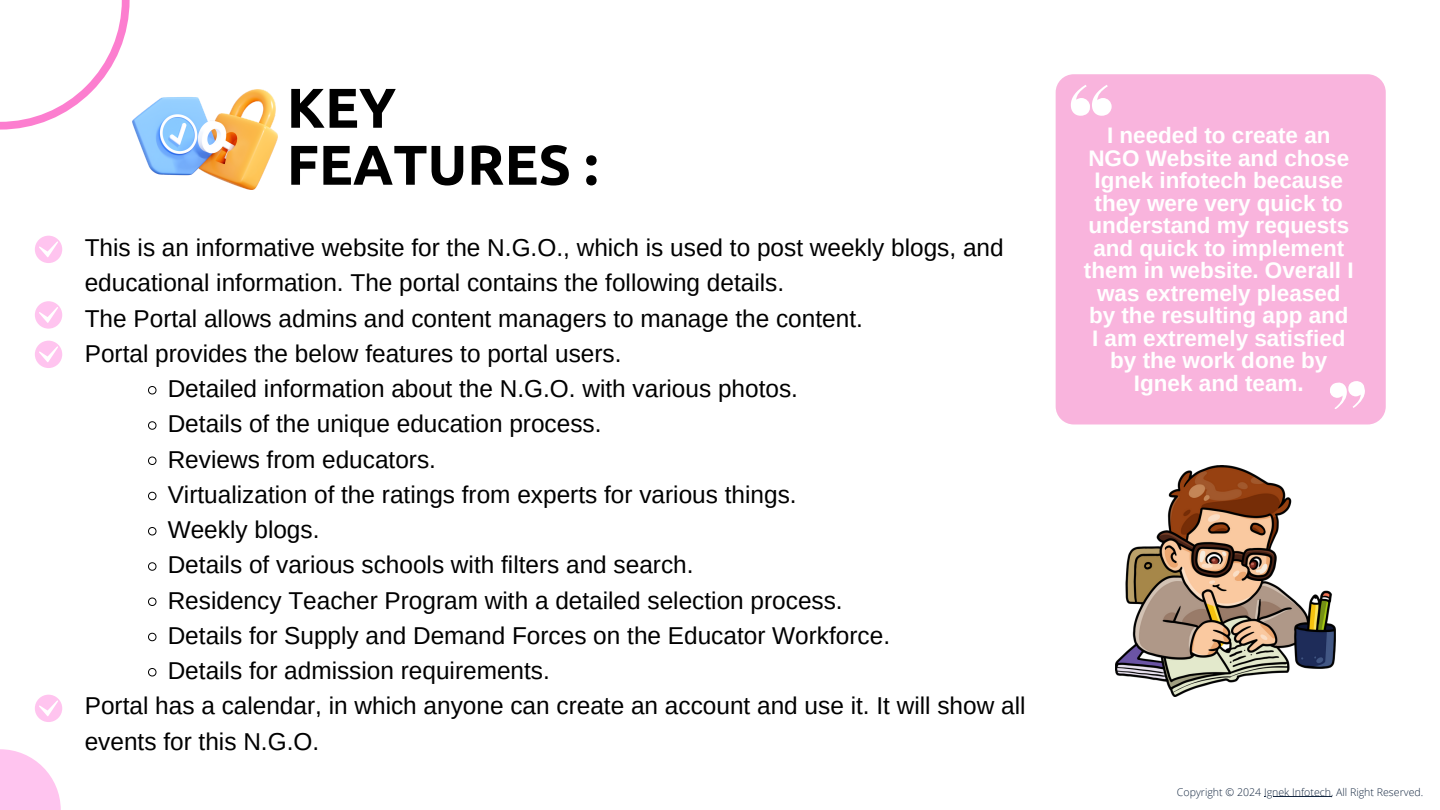
<style>
.page{position:relative;width:1440px;height:810px;background:#fff}
.page>*{position:absolute;margin:0;border:0;box-sizing:border-box;transform-origin:0 0}
.t1{font:700 56px "Ubuntu";color:#000}
.t2{font:24.4px/35.2px "Arimo";color:#000}
.t3{font:700 22.5px/22.5px "Arimo";color:#fff;text-align:center}
.t4{font:300 10.6px "Open Sans";color:#142740}
</style>
<div class="page">
<svg style="left:0;top:0;width:130px;height:130px"></svg>
<svg style="left:0;top:749px;width:61px;height:61px;fill:#ffc4ef"></svg>
<div style="left:1056px;top:74px;width:330px;height:351px;background:#f9b4dd;border-radius:18px"></div>
<svg style="left:1071px;top:85px;width:40px;height:30px"></svg>
<svg style="left:1330px;top:381px;width:35px;height:28px"></svg>
<img style="left:132px;top:89px;width:146px;height:101px">
<img style="left:1115px;top:466px;width:221px;height:230px">
<svg style="left:148px;top:386px;width:9px;height:9px"></svg>
<svg style="left:148px;top:421px;width:9px;height:9px"></svg>
<svg style="left:148px;top:456px;width:9px;height:9px"></svg>
<svg style="left:148px;top:491px;width:9px;height:10px"></svg>
<svg style="left:148px;top:527px;width:9px;height:44px"></svg>
<svg style="left:148px;top:597px;width:9px;height:9px"></svg>
<svg style="left:148px;top:632px;width:9px;height:10px"></svg>
<svg style="left:148px;top:668px;width:9px;height:9px"></svg>
<hr style="left:1264px;top:796px;width:67px;height:1px;background:#142740">
<svg style="left:35px;top:236px;width:27px;height:27px"></svg>
<svg style="left:35px;top:301px;width:27px;height:28px"></svg>
<svg style="left:35px;top:341px;width:27px;height:27px"></svg>
<svg style="left:35px;top:695px;width:27px;height:27px"></svg>
<p class="t1" style="left:287px;top:76px;width:111px">KEY</p>
<p class="t1" style="left:287px;top:133px;width:313px">FEATURES :</p>
<p class="t2" style="left:85px;top:230px;width:920px">This is an informative website for the N.G.O., which is used to post weekly blogs, and educational information. The portal contains the following details.</p>
<p class="t2" style="left:85px;top:300px;width:780px">The Portal allows admins and content managers to manage the content.</p>
<p class="t2" style="left:85px;top:336px;width:538px">Portal provides the below features to portal users.</p>
<p class="t2" style="left:168px;top:371px;width:632px">Detailed information about the N.G.O. with various photos.</p>
<p class="t2" style="left:168px;top:406px;width:435px">Details of the unique education process.</p>
<p class="t2" style="left:168px;top:441px;width:270px">Reviews from educators.</p>
<p class="t2" style="left:168px;top:477px;width:630px">Virtualization of the ratings from experts for various things.</p>
<p class="t2" style="left:168px;top:512px;width:153px">Weekly blogs.</p>
<p class="t2" style="left:168px;top:547px;width:527px">Details of various schools with filters and search.</p>
<p class="t2" style="left:168px;top:582px;width:677px">Residency Teacher Program with a detailed selection process.</p>
<p class="t2" style="left:168px;top:618px;width:724px">Details for Supply and Demand Forces on the Educator Workforce.</p>
<p class="t2" style="left:168px;top:653px;width:384px">Details for admission requirements.</p>
<p class="t2" style="left:85px;top:688px;width:942px">Portal has a calendar, in which anyone can create an account and use it. It will show all events for this N.G.O.</p>
<p class="t3" style="left:1084px;top:124px;width:271px">I needed to create an<br>NGO Website and chose<br>Ignek infotech because they were very quick to understand my requests and quick to implement them in website. Overall I was extremely pleased by the resulting app and<br>I am extremely satisfied by the work done by<br>Ignek and team.</p>
<p class="t4" style="left:1177px;top:784px;width:248px">Copyright © 2024 Ignek Infotech, All Right Reserved.</p>
</div>
